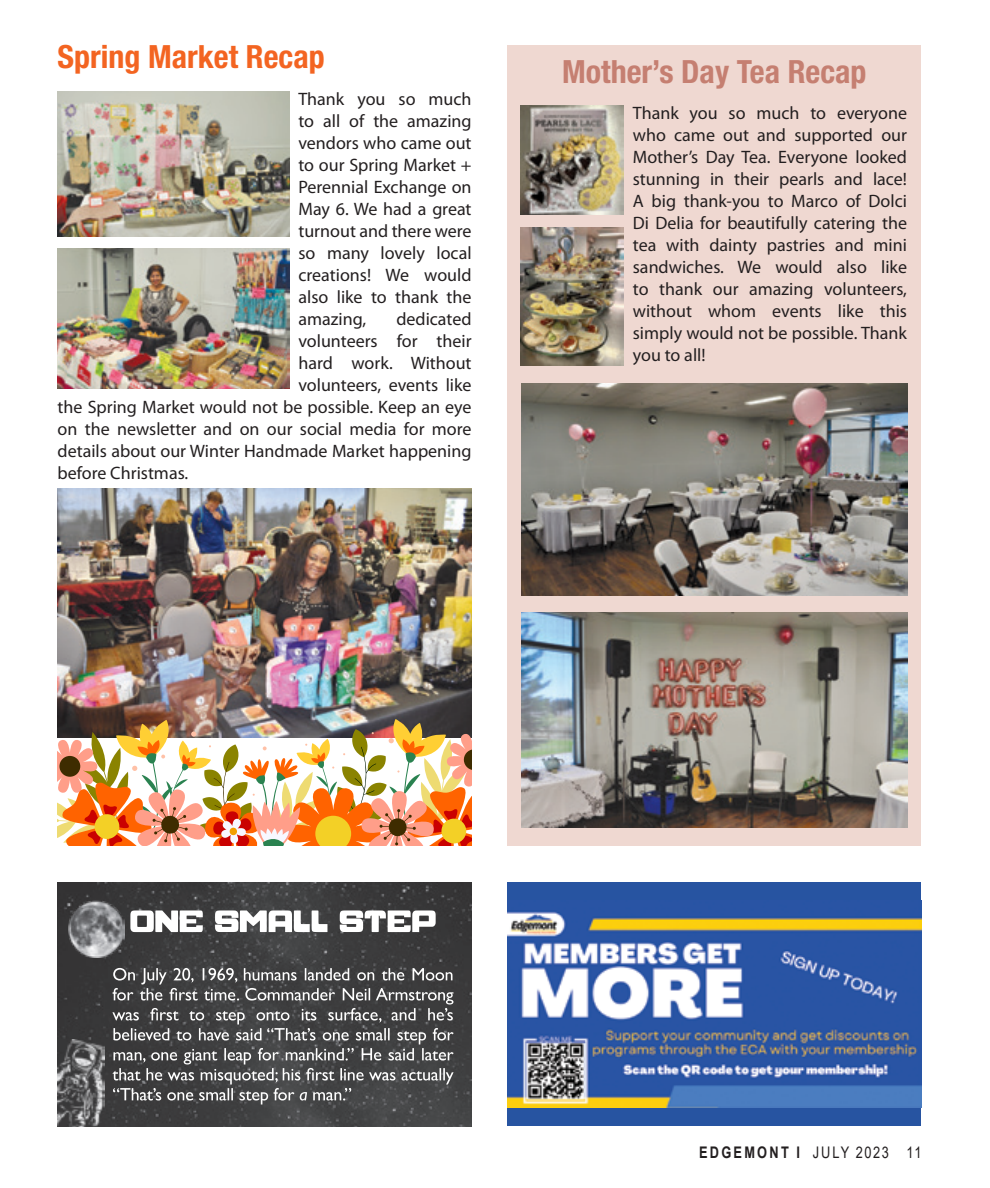
<style>
.page{position:relative;width:990px;height:1188px;background:#fff}
.page>*{position:absolute;margin:0;border:0;box-sizing:border-box;transform-origin:0 0}
.t1{font:700 condensed 32px "Helvetica Neue LT Std";color:#c57f71}
.t2{font:700 condensed 32px "Helvetica Neue LT Std";color:#f36421}
.t3{font:18px/22px "Myriad Pro";color:#231f20;text-align:justify}
.t4{font:16px "Arial";letter-spacing:.12em;color:#231f20;scale:.8 1}
.s1{font-weight:700}
</style>
<div class="page">
<div style="left:507px;top:46px;width:414px;height:800px;background:#efd8d1"></div>
<img style="left:521px;top:612px;width:387px;height:216px">
<img style="left:521px;top:383px;width:387px;height:212px">
<img style="left:521px;top:228px;width:103px;height:137px">
<img style="left:521px;top:106px;width:103px;height:109px">
<img style="left:58px;top:249px;width:231px;height:139px">
<img style="left:58px;top:91px;width:231px;height:145px">
<img style="left:58px;top:489px;width:414px;height:230px">
<img style="left:58px;top:719px;width:414px;height:127px">
<div style="left:507px;top:883px;width:414px;height:243px;background:#2754a1"></div>
<img style="left:507px;top:912px;width:414px;height:196px">
<img style="left:58px;top:883px;width:414px;height:243px">
<svg style="left:112px;top:968px;width:342px;height:137px;background:#5e5e5f"></svg>
<svg style="left:130px;top:910px;width:306px;height:22px"></svg>
<img style="left:69px;top:901px;width:56px;height:56px">
<img style="left:58px;top:1039px;width:46px;height:87px">
<h1 class="t2" style="left:58px;top:38px;width:269px">Spring Market Recap</h1>
<p class="t3" style="left:298px;top:87px;width:175px">Thank you so much to all of the amazing vendors who came out to our Spring Market + Perennial Exchange on May 6. We had a great turnout and there were so many lovely local creations! We would also like to thank the amazing,</p>
<p class="t3" style="left:396px;top:307px;width:77px">dedicated</p>
<p class="t3" style="left:298px;top:329px;width:175px">volunteers for their</p>
<p class="t3" style="left:298px;top:351px;width:175px">hard work. Without</p>
<p class="t3" style="left:298px;top:373px;width:175px">volunteers, events like</p>
<p class="t3" style="left:58px;top:395px;width:415px">the Spring Market would not be possible. Keep an eye</p>
<p class="t3" style="left:58px;top:417px;width:415px">on the newsletter and on our social media for more</p>
<p class="t3" style="left:58px;top:439px;width:415px">details about our Winter Handmade Market happening</p>
<p class="t3" style="left:58px;top:461px;width:132px">before Christmas.</p>
<h1 class="t1" style="left:562px;top:52px;width:306px">Mother’s Day Tea Recap</h1>
<p class="t3" style="left:633px;top:102px;width:276px">Thank you so much to everyone who came out and supported our Mother’s Day Tea. Everyone looked stunning in their pearls and lace!<br>A big thank-you to Marco of Dolci Di Delia for beautifully catering the tea with dainty pastries and mini sandwiches. We would also like to thank our amazing volunteers, without whom events like this simply would not be possible. Thank you to all!</p>
<p class="t4" style="left:699px;top:1141px;width:280px"><span class="s1">EDGEMONT I</span> JULY 2023 11</p>
</div>
